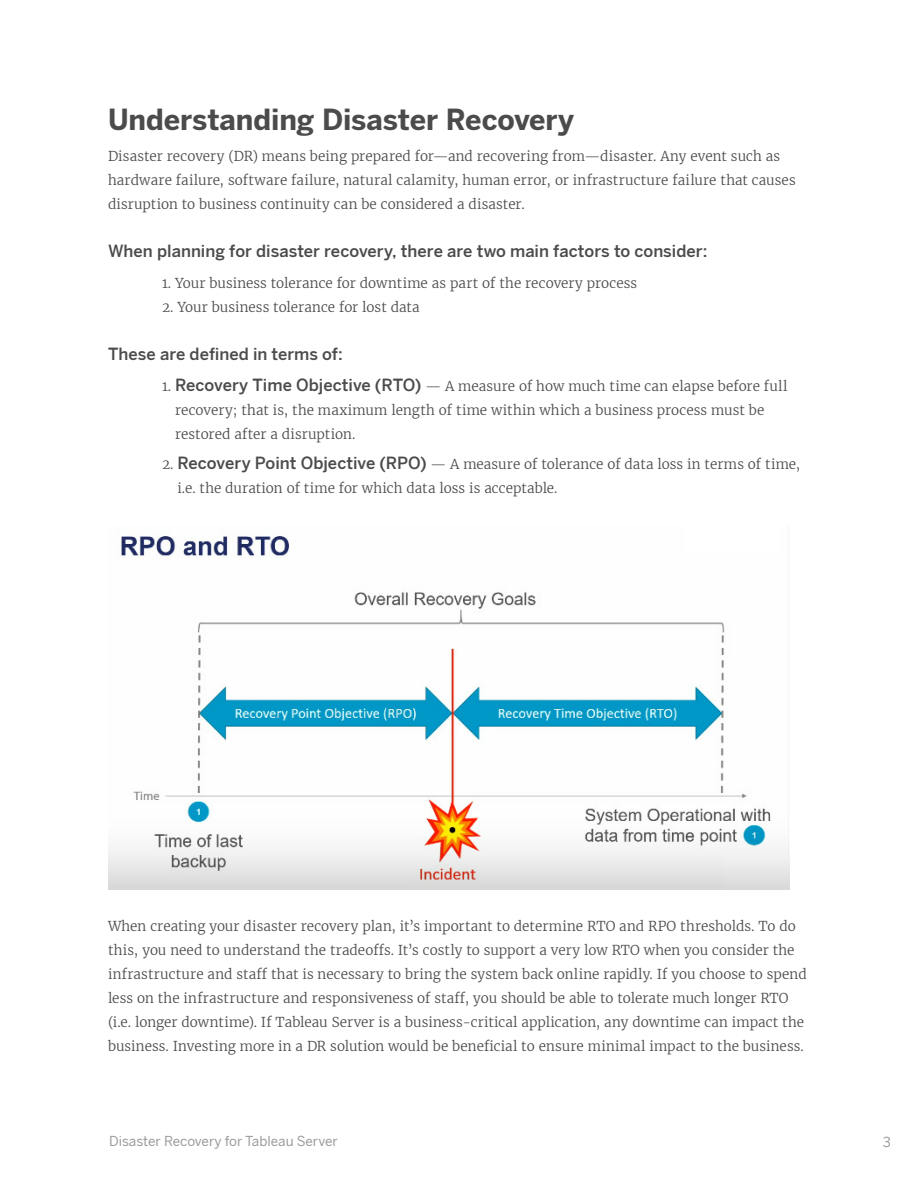
<style>
.page{position:relative;width:918px;height:1188px;background:#fff}
.page>*{position:absolute;margin:0;border:0;box-sizing:border-box;transform-origin:0 0}
.t1{font:700 28.5px "Benton Sans";color:#4b4b4b}
.t2{font:500 16.5px "Benton Sans";color:#4b4b4b}
.t3{font:300 13.5px/24px "Merriweather";letter-spacing:.005em;color:#4b4b4b}
.t4{font:13.5px "Benton Sans";color:#9b9b9b}
.s1{font-family:"Benton Sans";font-weight:500;font-size:16.5px}
</style>
<div class="page">
<img style="left:108px;top:536px;width:681px;height:354px">
<h1 class="t1" style="left:108px;top:102px;width:468px">Understanding Disaster Recovery</h1>
<p class="t3" style="left:108px;top:144px;width:689px">Disaster recovery (DR) means being prepared for—and recovering from—disaster. Any event such as hardware failure, software failure, natural calamity, human error, or infrastructure failure that causes disruption to business continuity can be considered a disaster.</p>
<p class="t2" style="left:108px;top:241px;width:601px">When planning for disaster recovery, there are two main factors to consider:</p>
<p class="t3" style="left:162px;top:271px;width:477px">1. Your business tolerance for downtime as part of the recovery process</p>
<p class="t3" style="left:162px;top:295px;width:259px">2. Your business tolerance for lost data</p>
<p class="t2" style="left:108px;top:344px;width:236px">These are defined in terms of:</p>
<p class="t3" style="left:175px;top:374px;width:614px;text-indent:-13px">1. <span class="s1">Recovery Time Objective (RTO)</span> — A measure of how much time can elapse before full recovery; that is, the maximum length of time within which a business process must be restored after a disruption.</p>
<p class="t3" style="left:177px;top:452px;width:624px;text-indent:-15px">2. <span class="s1">Recovery Point Objective (RPO)</span> — A measure of tolerance of data loss in terms of time, i.e. the duration of time for which data loss is acceptable.</p>
<p class="t3" style="left:108px;top:914px;width:700px">When creating your disaster recovery plan, it’s important to determine RTO and RPO thresholds. To do this, you need to understand the tradeoffs. It’s costly to support a very low RTO when you consider the infrastructure and staff that is necessary to bring the system back online rapidly. If you choose to spend less on the infrastructure and responsiveness of staff, you should be able to tolerate much longer RTO (i.e. longer downtime). If Tableau Server is a business-critical application, any downtime can impact the business. Investing more in a DR solution would be beneficial to ensure minimal impact to the business.</p>
<p class="t4" style="left:109px;top:1133px;width:230px">Disaster Recovery for Tableau Server</p>
<p class="t4" style="left:883px;top:1134px;width:10px">3</p>
</div>
